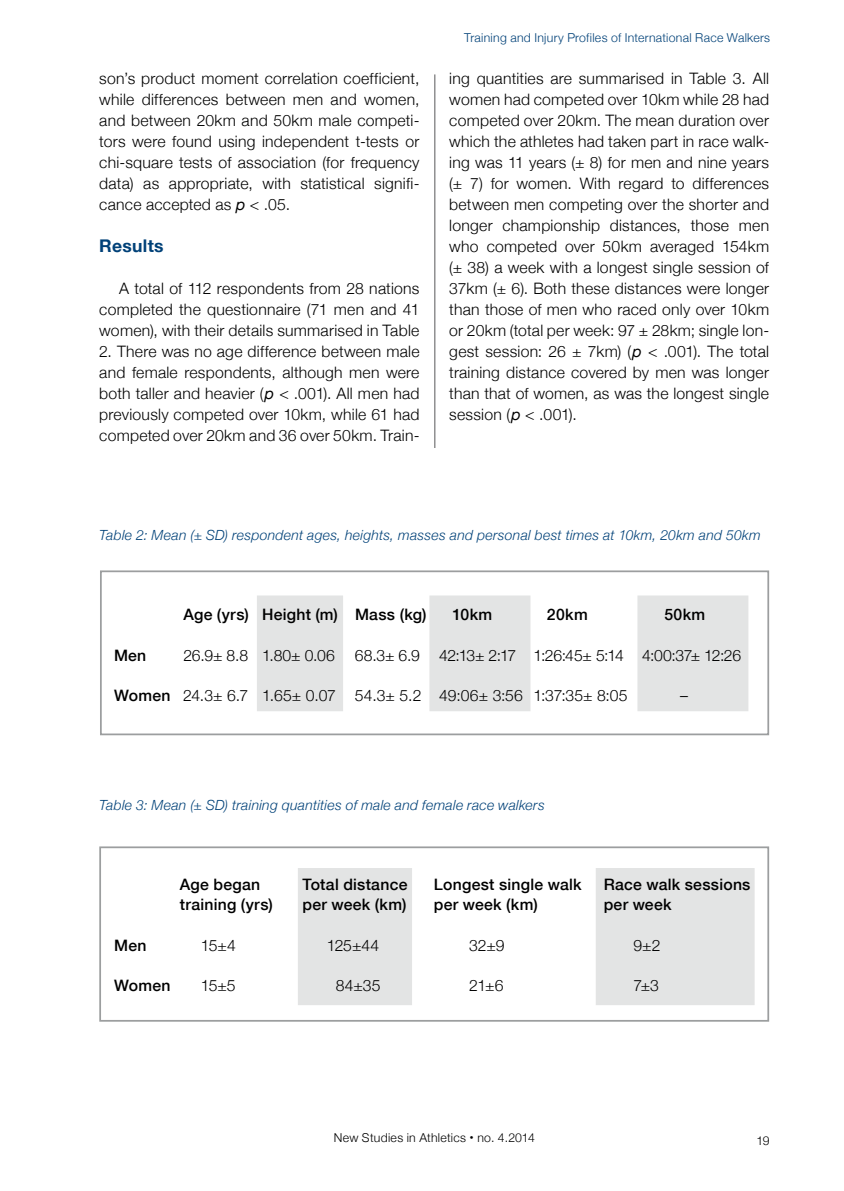
<style>
.page{position:relative;width:844px;height:1191px;background:#fff}
.page>*{position:absolute;margin:0;border:0;box-sizing:border-box;transform-origin:0 0}
.t1{font:700 17.5px "Helvetica Neue";letter-spacing:.02em;color:#004178}
.t2{font:300 15.75px/21px "Helvetica Neue";letter-spacing:.015em;color:#000;text-align:justify}
.t3{font:500 15.75px "Helvetica Neue";letter-spacing:.02em;color:#000}
.t4{font:300 15.75px "Helvetica Neue";letter-spacing:-.03em;color:#000}
.t5{font:italic 300 14px "Helvetica Neue";letter-spacing:.02em;color:#004178}
.t6{font:300 12.25px "Helvetica Neue";letter-spacing:.025em;color:#004178}
.t7{font:300 12.25px "Helvetica Neue";letter-spacing:.02em;color:#000}
.s1{font-weight:400;font-style:italic}
.s2{font-weight:500}
.s3{font-weight:700;font-size:15.75px}
</style>
<div class="page">
<hr style="left:434px;top:74px;width:1px;height:1017px;background:#58585a">
<div style="left:595px;top:868px;width:159px;height:137px;background:#e3e4e4"></div>
<div style="left:298px;top:868px;width:114px;height:137px;background:#e3e4e4"></div>
<div style="left:637px;top:595px;width:111px;height:116px;background:#e3e4e4;border:2px solid #e3e4e4"></div>
<div style="left:429px;top:595px;width:101px;height:116px;background:#e3e4e4;border:2px solid #e3e4e4"></div>
<div style="left:257px;top:595px;width:86px;height:116px;background:#e3e4e4"></div>
<div style="left:99px;top:846px;width:670px;height:175px;border:2px solid #9c9e9f"></div>
<div style="left:100px;top:570px;width:669px;height:165px;border:2px solid #9c9e9f"></div>
<p class="t2" style="left:99px;top:68px;width:321px">son’s product moment correlation coefficient, while differences between men and women, and between 20km and 50km male competi&shy;tors were found using independent t-tests or chi-square tests of association (for frequency data) as appropriate, with statistical signifi&shy;cance accepted as <span class="s1">p</span> &lt; .05.</p>
<p class="t1" style="left:99px;top:235px;width:66px">Results</p>
<p class="t2" style="left:99px;top:278px;width:321px;text-indent:20px">A total of 112 respondents from 28 nations completed the questionnaire (71 men and 41 women), with their details summarised in Table</p>
<p class="t2" style="left:99px;top:341px;width:321px">2. There was no age difference between male and female respondents, although men were both taller and heavier (<span class="s1">p</span> &lt; .001). All men had previously competed over 10km, while 61 had competed over 20km and 36 over 50km. Train-</p>
<p class="t6" style="left:464px;top:30px;width:307px">Training and Injury Profiles of International Race Walkers</p>
<p class="t2" style="left:449px;top:68px;width:321px">ing quantities are summarised in Table 3. All women had competed over 10km while 28 had competed over 20km. The mean duration over which the athletes had taken part in race walk&shy;ing was 11 years (± 8) for men and nine years (± 7) for women. With regard to differences between men competing over the shorter and longer championship distances, those men who competed over 50km averaged 154km (± 38) a week with a longest single session of 37km (± 6). Both these distances were longer than those of men who raced only over 10km or 20km (total per week: 97 ± 28km; single lon&shy;gest session: 26 ± 7km) (<span class="s1">p</span> &lt; .001). The total training distance covered by men was longer than that of women, as was the longest single session (<span class="s1">p</span> &lt; .001).</p>
<p class="t5" style="left:99px;top:526px;width:663px">Table 2: Mean (± SD) respondent ages, heights, masses and personal best times at 10km, 20km and 50km</p>
<p class="t3" style="left:183px;top:605px;width:244px">Age (yrs) Height (m) Mass (kg)</p>
<p class="t3" style="left:452px;top:605px;width:41px">10km</p>
<p class="t3" style="left:547px;top:605px;width:42px">20km</p>
<p class="t3" style="left:664px;top:605px;width:42px">50km</p>
<p class="t3" style="left:114px;top:645px;width:33px">Men</p>
<p class="t2" style="left:183px;top:644px;width:153px">26.9± 8.8 1.80± 0.06</p>
<p class="t4" style="left:355px;top:645px;width:387px">68.3± 6.9 42:13± 2:17 1:26:45± 5:14 4:00:37± 12:26</p>
<p class="t2" style="left:114px;top:684px;width:515px"><span class="s2">Women</span> 24.3± 6.7 1.65± 0.07 54.3± 5.2 49:06± 3:56 1:37:35± 8:05</p>
<p class="t2" style="left:679px;top:684px;width:9px">–</p>
<p class="t5" style="left:99px;top:796px;width:447px">Table 3: Mean (± SD) training quantities of male and female race walkers</p>
<p class="t3" style="left:180px;top:875px;width:82px">Age began</p>
<p class="t3" style="left:302px;top:875px;width:106px">Total distance</p>
<p class="t3" style="left:433px;top:875px;width:149px">Longest single walk</p>
<p class="t3" style="left:603px;top:875px;width:148px">Race walk sessions</p>
<p class="t3" style="left:180px;top:895px;width:94px">training (yrs)</p>
<p class="t3" style="left:302px;top:895px;width:105px">per week (km)</p>
<p class="t3" style="left:433px;top:895px;width:105px">per week (km)</p>
<p class="t3" style="left:603px;top:895px;width:69px">per week</p>
<p class="t3" style="left:114px;top:935px;width:34px">Men</p>
<p class="t2" style="left:201px;top:934px;width:36px">15±4</p>
<p class="t2" style="left:327px;top:934px;width:54px">125±44</p>
<p class="t2" style="left:469px;top:934px;width:37px">32±9</p>
<p class="t2" style="left:633px;top:934px;width:29px">9±2</p>
<p class="t3" style="left:114px;top:976px;width:58px">Women</p>
<p class="t2" style="left:201px;top:974px;width:36px">15±5</p>
<p class="t2" style="left:336px;top:974px;width:46px">84±35</p>
<p class="t2" style="left:469px;top:974px;width:36px">21±6</p>
<p class="t2" style="left:633px;top:974px;width:27px">7±3</p>
<p class="t7" style="left:334px;top:1130px;width:202px">New Studies in Athletics <span class="s3">·</span> no. 4.2014</p>
<p class="t7" style="left:756px;top:1133px;width:15px">19</p>
</div>
